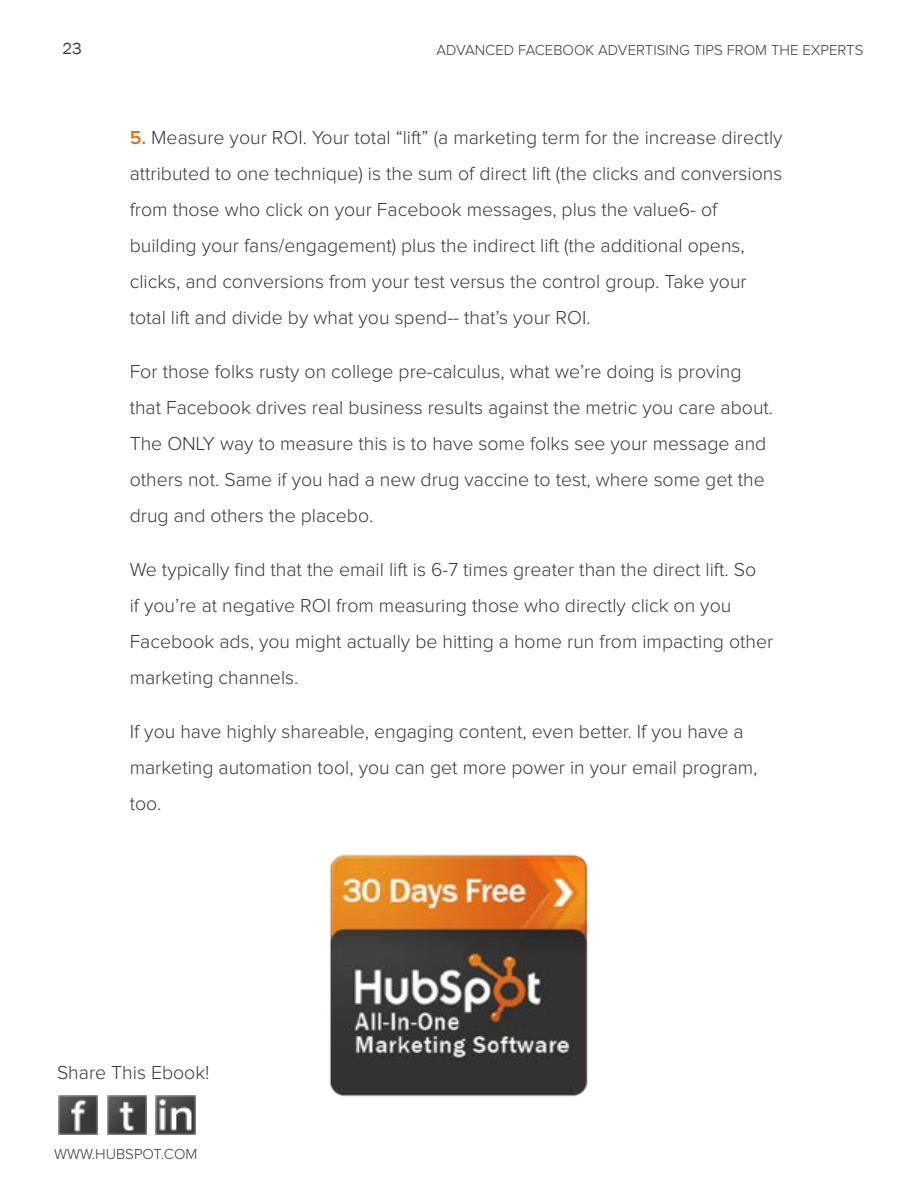
<style>
.page{position:relative;width:918px;height:1188px;background:#fff}
.page>*{position:absolute;margin:0;border:0;box-sizing:border-box;transform-origin:0 0}
.t1{font:300 19.5px/36px "Proxima Nova";color:#393939}
.t2{font:16.5px "Franklin Gothic";color:#393939}
.t3{font:300 15px "Proxima Nova";color:#393939}
.s1{font-weight:600;color:#e36f1e}
</style>
<div class="page">
<img style="left:58px;top:1095px;width:40px;height:40px">
<img style="left:107px;top:1095px;width:39px;height:40px">
<img style="left:156px;top:1095px;width:40px;height:40px">
<img style="left:329px;top:854px;width:259px;height:243px">
<p class="t2" style="left:62px;top:38px;width:21px">23</p>
<p class="t3" style="left:436px;top:43px;width:428px">ADVANCED FACEBOOK ADVERTISING TIPS FROM THE EXPERTS</p>
<p class="t1" style="left:130px;top:120px;width:654px"><span class="s1">5.</span> Measure your ROI. Your total “lift” (a marketing term for the increase directly attributed to one technique) is the sum of direct lift (the clicks and conversions from those who click on your Facebook messages, plus the value6- of building your fans/engagement) plus the indirect lift (the additional opens, clicks, and conversions from your test versus the control group. Take your total lift and divide by what you spend-- that’s your ROI.</p>
<p class="t1" style="left:130px;top:354px;width:645px">For those folks rusty on college pre-calculus, what we’re doing is proving that Facebook drives real business results against the metric you care about.<br>The ONLY way to measure this is to have some folks see your message and others not. Same if you had a new drug vaccine to test, where some get the drug and others the placebo.</p>
<p class="t1" style="left:130px;top:552px;width:645px">We typically find that the email lift is 6-7 times greater than the direct lift. So<br>if you’re at negative ROI from measuring those who directly click on you Facebook ads, you might actually be hitting a home run from impacting other marketing channels.</p>
<p class="t1" style="left:130px;top:714px;width:629px">If you have highly shareable, engaging content, even better. If you have a marketing automation tool, you can get more power in your email program, too.</p>
<p class="t1" style="left:57px;top:1055px;width:154px">Share This Ebook!</p>
<p class="t3" style="left:54px;top:1147px;width:145px">WWW.HUBSPOT.COM</p>
</div>
